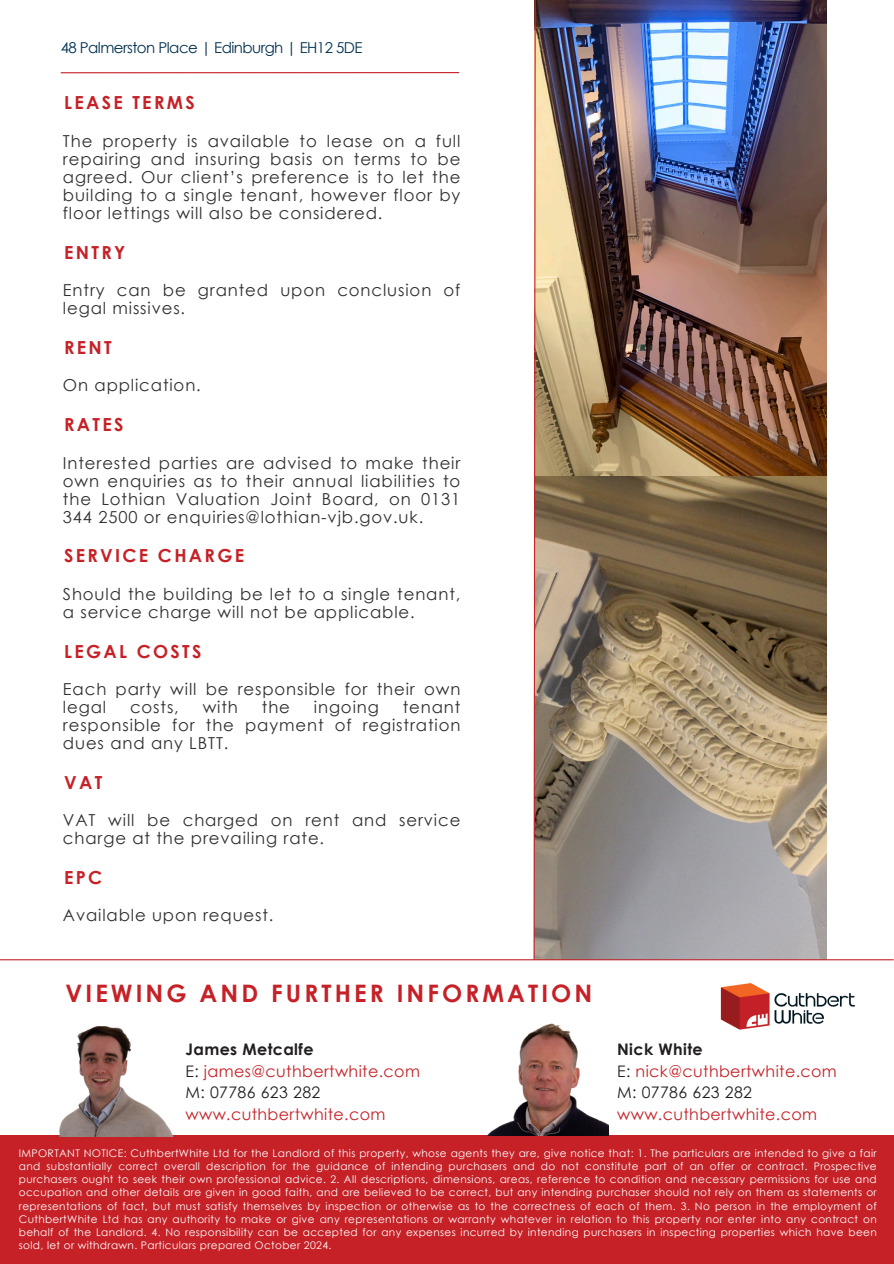
<style>
.page{position:relative;width:894px;height:1264px;background:#fff}
.page>*{position:absolute;margin:0;border:0;box-sizing:border-box;transform-origin:0 0}
.t1{font:700 24px "Century Gothic";letter-spacing:.13em;color:#c52127}
.t2{font:700 18px "Century Gothic";letter-spacing:.13em;color:#c52127}
.t3{font:16.5px/18px "Century Gothic";letter-spacing:.055em;color:#303030}
.t4{font:15.9px/21.3px "Century Gothic";letter-spacing:.025em;color:#c52127}
.t5{font:15px "Century Gothic";letter-spacing:-.035em;color:#00304f}
.t6{font:10.5px/13.2px "Century Gothic";letter-spacing:.035em;color:#fff;text-align:justify}
.s1{font-weight:700;color:#231f20}
.s2{color:#231f20}
</style>
<div class="page">
<div style="left:0;top:1135px;width:893px;height:128px;background:#c52127"></div>
<img style="left:59px;top:1026px;width:114px;height:110px">
<img style="left:487px;top:1023px;width:121px;height:112px">
<img style="left:720px;top:983px;width:135px;height:47px">
<img style="left:536px;top:0;width:290px;height:959px">
<hr style="left:0;top:959px;width:893px;height:1px;background:#c52127">
<svg style="left:533px;top:0;width:3px;height:960px"></svg>
<hr style="left:61px;top:72px;width:398px;height:1px;background:#c52127">
<p class="t5" style="left:61px;top:37px;width:303px">48 Palmerston Place | Edinburgh | EH12 5DE</p>
<h3 class="t2" style="left:64px;top:91px;width:132px">LEASE TERMS</h3>
<h2 class="t3" style="left:63px;top:131px;width:399px;text-align:justify">The property is available to lease on a full repairing and insuring basis on terms to be agreed. Our client’s preference is to let the building to a single tenant, however floor by floor lettings will also be considered.</h2>
<h2 class="t2" style="left:64px;top:240px;width:63px">ENTRY</h2>
<p class="t3" style="left:63px;top:281px;width:399px">Entry can be granted upon conclusion of legal missives.</p>
<h3 class="t2" style="left:64px;top:336px;width:49px">RENT</h3>
<h1 class="t3" style="left:63px;top:376px;width:139px">On application.</h1>
<h2 class="t2" style="left:64px;top:413px;width:61px">RATES</h2>
<h4 class="t3" style="left:63px;top:453px;width:399px;text-align:justify">Interested parties are advised to make their own enquiries as to their annual liabilities to the Lothian Valuation Joint Board, on 0131<br>344 2500 or enquiries@lothian-vjb.gov.uk.</h4>
<p class="t2" style="left:64px;top:544px;width:181px">SERVICE CHARGE</p>
<h3 class="t3" style="left:63px;top:584px;width:399px">Should the building be let to a single tenant, a service charge will not be applicable.</h3>
<h2 class="t2" style="left:64px;top:639px;width:139px">LEGAL COSTS</h2>
<p class="t3" style="left:63px;top:679px;width:399px">Each party will be responsible for their own legal</p>
<p class="t3" style="left:130px;top:697px;width:50px">costs,</p>
<p class="t3" style="left:203px;top:697px;width:37px">with</p>
<p class="t3" style="left:262px;top:697px;width:30px">the</p>
<p class="t3" style="left:314px;top:697px;width:66px">ingoing</p>
<p class="t3" style="left:63px;top:697px;width:399px;text-align:justify;text-indent:340px">tenant responsible for the payment of registration dues and any LBTT.</p>
<h3 class="t2" style="left:64px;top:770px;width:40px">VAT</h3>
<p class="t3" style="left:63px;top:810px;width:399px">VAT will be charged on rent and service charge at the prevailing rate.</p>
<h3 class="t2" style="left:64px;top:865px;width:40px">EPC</h3>
<h4 class="t3" style="left:63px;top:906px;width:212px">Available upon request.</h4>
<h3 class="t1" style="left:65px;top:977px;width:528px">VIEWING AND FURTHER INFORMATION</h3>
<h2 class="t4" style="left:185px;top:1038px;width:236px"><span class="s1">James Metcalfe<br></span><span class="s2">E:</span> james@cuthbertwhite.com<br><span class="s2">M: 07786 623 282 </span>www.cuthbertwhite.com</h2>
<h2 class="t4" style="left:617px;top:1038px;width:221px"><span class="s1">Nick White<br></span><span class="s2">E:</span> nick@cuthbertwhite.com<br><span class="s2">M: 07786 623 282 </span>www.cuthbertwhite.com</h2>
<h3 class="t6" style="left:19px;top:1146px;width:859px">IMPORTANT NOTICE: CuthbertWhite Ltd for the Landlord of this property, whose agents they are, give notice that: 1. The particulars are intended to give a fair and substantially correct overall description for the guidance of intending purchasers and do not constitute part of an offer or contract. Prospective purchasers ought to seek their own professional advice. 2. All descriptions, dimensions, areas, reference to condition and necessary permissions for use and occupation and other details are given in good faith, and are believed to be correct, but any intending purchaser should not rely on them as statements or representations of fact, but must satisfy themselves by inspection or otherwise as to the correctness of each of them. 3. No person in the employment of CuthbertWhite Ltd has any authority to make or give any representations or warranty whatever in relation to this property nor enter into any contract on behalf of the Landlord. 4. No responsibility can be accepted for any expenses incurred by intending purchasers in inspecting properties which have been sold, let or withdrawn. Particulars prepared October 2024.</h3>
</div>
